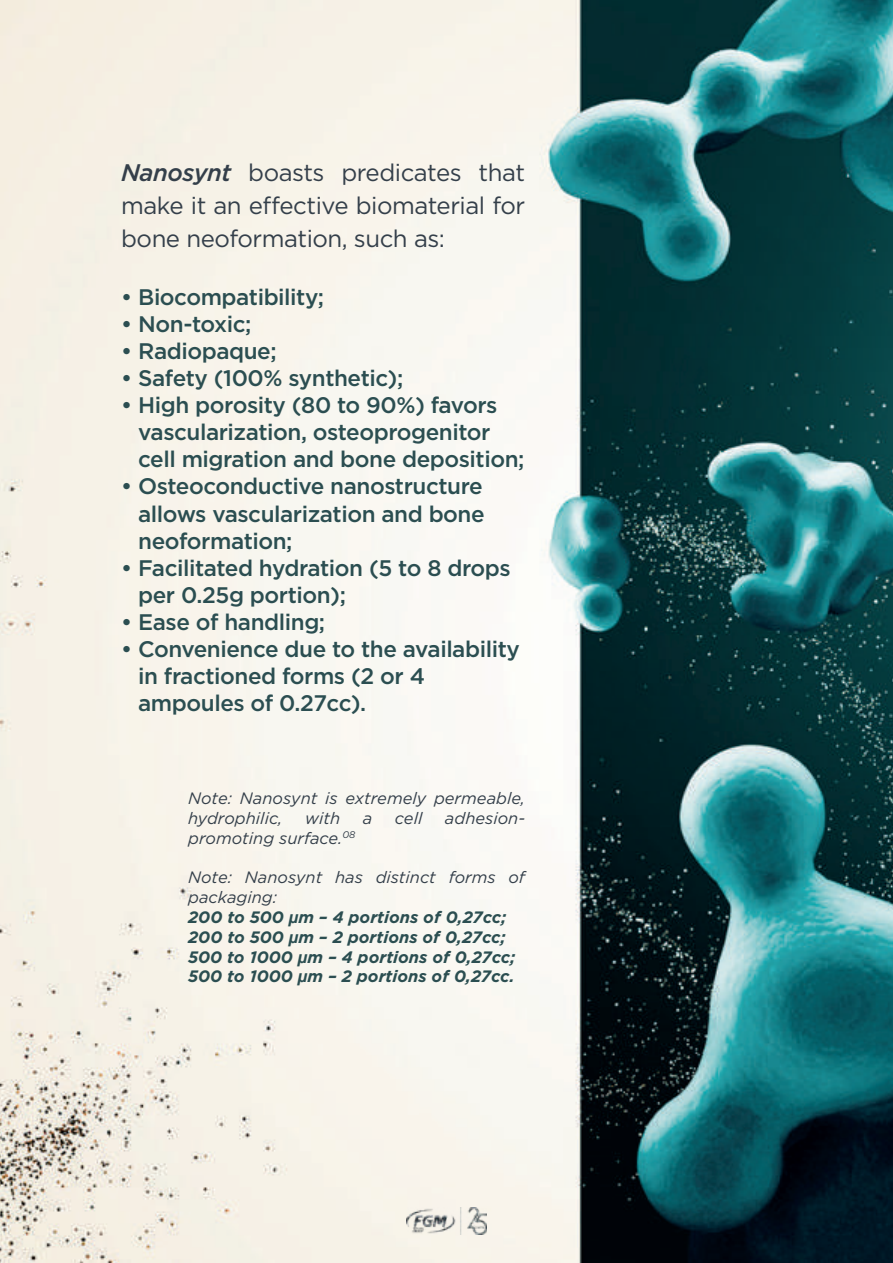
<style>
.page{position:relative;width:893px;height:1263px;background:#fff}
.page>*{position:absolute;margin:0;border:0;box-sizing:border-box;transform-origin:0 0}
.t1{font:24px/33px "Gotham";letter-spacing:-.02em;color:#343f4a;text-align:justify}
.t2{font:500 22.5px/27px "Gotham";letter-spacing:-.02em;color:#2b4e51}
.t3{font:italic 700 16.5px/19.8px "Gotham";color:#2b4e51}
.t4{font:italic 16.5px/19.8px "Gotham";color:#343f4a}
.s1{font-weight:500;font-style:italic}
.s2{font-weight:400;color:#343f4a}
.s3{font-family:"Arial"}
</style>
<div class="page">
<img style="left:0;top:0;width:893px;height:1263px">
<img style="left:406px;top:1208px;width:81px;height:27px">
<p class="t1" style="left:121px;top:155px;width:405px"><span class="s1">Nanosynt</span> boasts predicates that make it an effective biomaterial for bone neoformation, such as:</p>
<p class="t2" style="left:121px;top:284px;width:205px">• Biocompatibility;</p>
<p class="t2" style="left:121px;top:311px;width:132px">• Non-toxic;</p>
<p class="t2" style="left:121px;top:338px;width:157px">• Radiopaque;</p>
<p class="t2" style="left:121px;top:365px;width:284px">• Safety (100% synthetic);</p>
<p class="t2" style="left:138px;top:392px;width:388px;text-indent:-17px">• High porosity (80 to 90%) favors vascularization, osteoprogenitor cell migration and bone deposition;</p>
<p class="t2" style="left:138px;top:473px;width:348px;text-align:justify;text-indent:-17px">• Osteoconductive nanostructure allows vascularization and bone neoformation;</p>
<p class="t2" style="left:138px;top:554px;width:374px;text-indent:-17px">• Facilitated hydration (5 to 8 drops per 0.25g portion);</p>
<p class="t2" style="left:121px;top:608px;width:206px">• Ease of handling;</p>
<p class="t2" style="left:138px;top:635px;width:383px;text-indent:-17px">• Convenience due to the availability in fractioned forms (2 or 4 ampoules of 0.27cc).</p>
<p class="t4" style="left:188px;top:788px;width:338px">Note: Nanosynt is extremely permeable, hydrophilic,</p>
<p class="t4" style="left:305px;top:808px;width:37px">with</p>
<p class="t4" style="left:363px;top:808px;width:11px">a</p>
<p class="t4" style="left:395px;top:808px;width:29px">cell</p>
<p class="t4" style="left:445px;top:808px;width:82px">adhesion-</p>
<p class="t4" style="left:188px;top:828px;width:169px">promoting surface.<sup>08</sup></p>
<p class="t3" style="left:188px;top:867px;width:338px"><span class="s2">Note: Nanosynt has distinct forms of packaging:<br></span>200 to 500 <span class="s3">µ</span>m – 4 portions of 0,27cc;<br>200 to 500 <span class="s3">µ</span>m – 2 portions of 0,27cc;<br>500 to 1000 <span class="s3">µ</span>m – 4 portions of 0,27cc;<br>500 to 1000 <span class="s3">µ</span>m – 2 portions of 0,27cc.</p>
</div>
